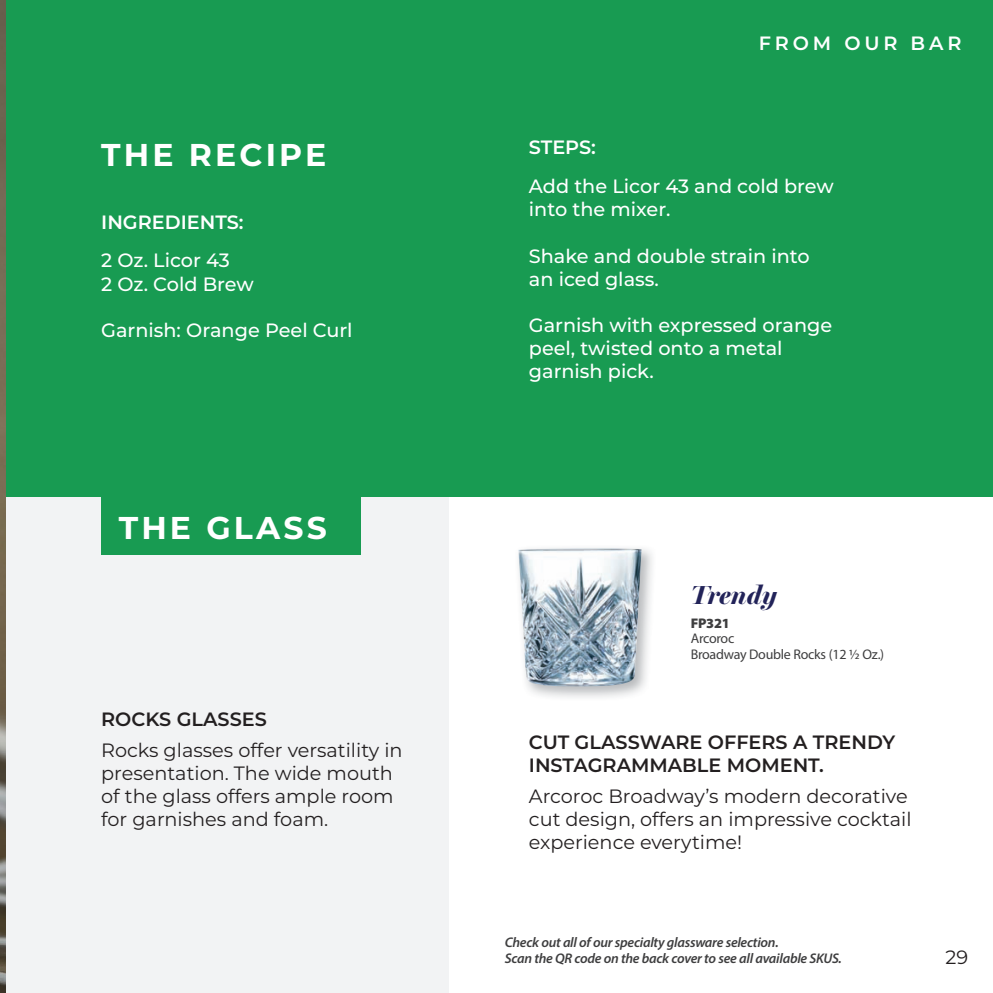
<style>
.page{position:relative;width:993px;height:993px;background:#fff}
.page>*{position:absolute;margin:0;border:0;box-sizing:border-box;transform-origin:0 0}
.t1{font:700 31.5px "Montserrat";letter-spacing:.1em;color:#fff}
.t2{font:italic 700 26.25px "Miller Banner";color:#222359;scale:1.04 1}
.t3{font:19.25px/23.1px "Montserrat";color:#231f20}
.t4{font:500 19.25px/23.1px "Montserrat";color:#fff}
.t5{font:600 19.25px/23.1px "Montserrat";color:#231f20}
.t6{font:600 19.25px "Montserrat";color:#fff}
.t7{font:600 19.25px "Montserrat";letter-spacing:.2em;color:#fff}
.t8{font:italic 600 14px/15.8px "Myriad Pro";letter-spacing:-.02em;color:#3e3e3f}
.t9{font:14px/15.8px "Myriad Pro";letter-spacing:-.02em;color:#3e3e3f}
.t10{font:900 14px "Myriad Pro";letter-spacing:-.02em;color:#3e3e3f}
</style>
<div class="page">
<div style="left:0;top:482px;width:449px;height:510px;background:#f2f3f4"></div>
<div style="left:1px;top:0;width:991px;height:496px;background:#189b52"></div>
<img style="left:0;top:0;width:5px;height:992px">
<div style="left:101px;top:496px;width:260px;height:58px;background:#189b52"></div>
<img style="left:518px;top:548px;width:123px;height:139px">
<h1 class="t1" style="left:101px;top:132px;width:226px">THE RECIPE</h1>
<p class="t6" style="left:101px;top:208px;width:144px">INGREDIENTS:</p>
<p class="t4" style="left:101px;top:248px;width:154px">2 Oz. Licor 43<br>2 Oz. Cold Brew</p>
<p class="t4" style="left:101px;top:317px;width:253px">Garnish: Orange Peel Curl</p>
<h1 class="t1" style="left:119px;top:504px;width:209px">THE GLASS</h1>
<p class="t7" style="left:758px;top:30px;width:204px">FROM OUR BAR</p>
<p class="t6" style="left:528px;top:134px;width:69px">STEPS:</p>
<p class="t4" style="left:528px;top:174px;width:306px">Add the Licor 43 and cold brew into the mixer.</p>
<p class="t4" style="left:528px;top:243px;width:282px">Shake and double strain into an iced glass.</p>
<p class="t4" style="left:528px;top:313px;width:305px">Garnish with expressed orange peel, twisted onto a metal garnish pick.</p>
<h2 class="t2" style="left:690px;top:579px;width:84px">Trendy</h2>
<p class="t10" style="left:690px;top:613px;width:41px">FP321</p>
<p class="t9" style="left:690px;top:630px;width:195px">Arcoroc<br>Broadway Double Rocks (12 1/2 Oz.)</p>
<p class="t5" style="left:101px;top:706px;width:167px">ROCKS GLASSES</p>
<p class="t3" style="left:101px;top:737px;width:303px">Rocks glasses offer versatility in presentation. The wide mouth of the glass offers ample room for garnishes and foam.</p>
<p class="t5" style="left:528px;top:729px;width:367px">CUT GLASSWARE OFFERS A TRENDY<br>INSTAGRAMMABLE MOMENT.</p>
<p class="t3" style="left:528px;top:783px;width:384px">Arcoroc Broadway’s modern decorative cut design, offers an impressive cocktail experience everytime!</p>
<p class="t8" style="left:504px;top:934px;width:338px">Check out all of our specialty glassware selection.<br>Scan the QR code on the back cover to see all available SKUS.</p>
<p class="t3" style="left:945px;top:945px;width:24px">29</p>
</div>
